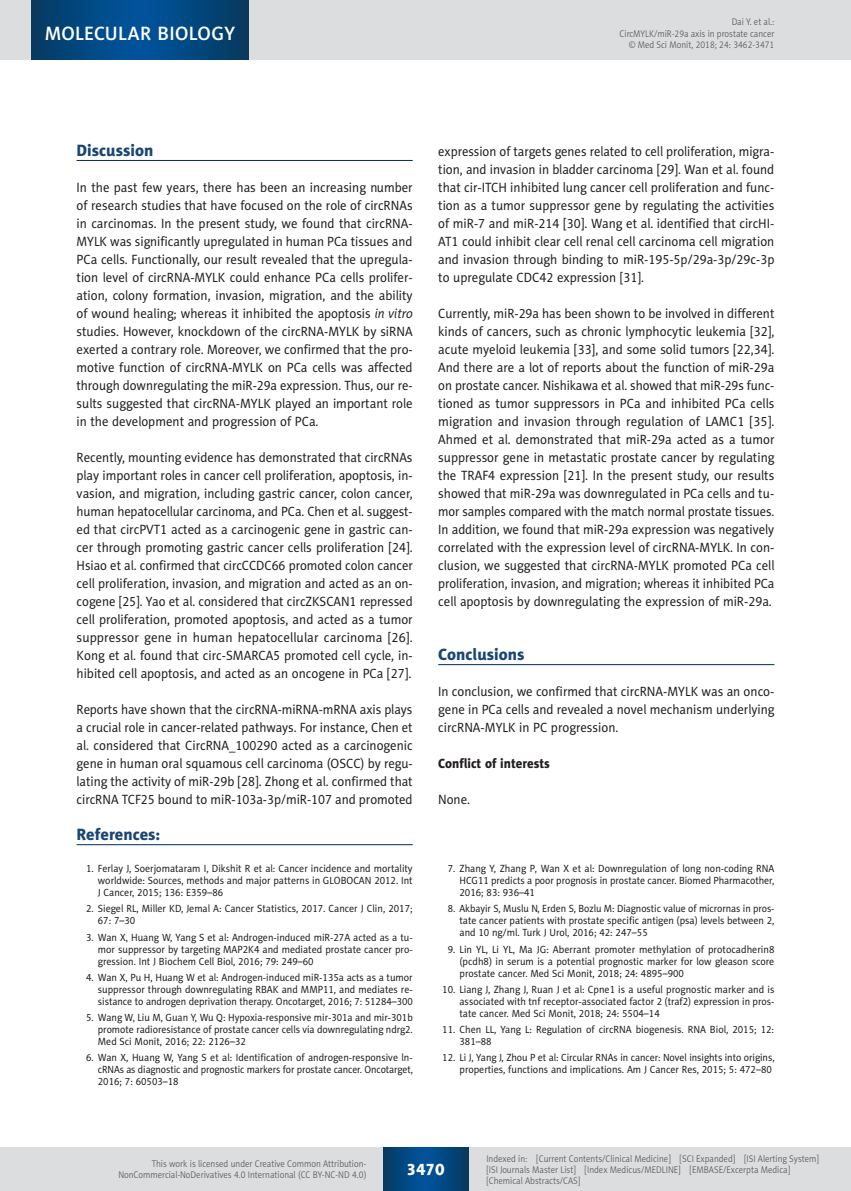
<style>
.page{position:relative;width:851px;height:1191px;background:#fff}
.page>*{position:absolute;margin:0;border:0;box-sizing:border-box;transform-origin:0 0}
.t1{font:19.5px "Naomi Sans EFN Medium";letter-spacing:.015em;color:#fff}
.MSM_Headline_1{font:16.5px "Naomi Sans EFN Heavy";color:#1a4574}
.MSM_Referencje_Tytul{font:16.5px "Naomi Sans EFN Heavy";color:#1a4574}
.t2{font:16.5px "Naomi Sans EFN Heavy";color:#fff}
.MSM_Body{font:13.5px/18px "Naomi Sans EFN";color:#231f20;text-align:justify;scale:.94 1}
.MSM_Body-2{font:13.5px/18px "Naomi Sans EFN";color:#231f20;text-align:justify;scale:.95 1}
.MSM_Headline_2{font:13.5px "Naomi Sans EFN Heavy";color:#231f20;scale:.95 1}
.MSM_Referencje_punkt{font:10.5px/12px "Naomi Sans EFN";color:#231f20;text-align:justify;scale:.95 1}
.MSM_Referencje_punkt-2{font:10.5px/12px "Naomi Sans EFN";color:#231f20;text-align:justify;scale:.94 1}
.MSM_Referencje_punkt-3{font:10.5px/12px "Naomi Sans EFN";color:#231f20;text-align:justify;scale:.96 1}
.t3{font:9.75px/11.2px "Naomi Sans EFN Light";color:#57585a;text-align:right;scale:.9 1}
.s1{font-style:italic}
</style>
<div class="page">
<hr style="left:77px;top:160px;width:335px;height:1px;background:#00295c">
<hr style="left:438px;top:664px;width:336px;height:1px;background:#00295c">
<hr style="left:77px;top:844px;width:335px;height:1px;background:#00295c">
<div style="left:0;top:1148px;width:850px;height:43px;background:#dcdddf"></div>
<svg style="left:383px;top:1147px;width:85px;height:43px;background:#02477e"></svg>
<div style="left:0;top:0;width:850px;height:60px;background:#dcdddf"></div>
<hr style="left:850px;top:0;width:1px;height:60px;background:#dcdddf">
<svg style="left:32px;top:0;width:217px;height:60px;background:#02477e"></svg>
<h1 class="t1" style="left:45px;top:22px;width:192px">MOLECULAR BIOLOGY</h1>
<p class="t3" style="left:619px;top:16px;width:173px">Dai Y. et al.:<br>CircMYLK/miR-29a axis in prostate cancer</p>
<p class="t3" style="left:628px;top:39px;width:163px">© Med Sci Monit, 2018; 24: 3462-3471</p>
<p class="MSM_Headline_1" style="left:77px;top:140px;width:78px">Discussion</p>
<p class="MSM_Body-2" style="left:77px;top:178px;width:355px">In the past few years, there has been an increasing number of research studies that have focused on the role of circRNAs in carcinomas. In the present study, we found that circRNA-MYLK was significantly upregulated in human PCa tissues and PCa cells. Functionally, our result revealed that the upregula&shy;tion level of circRNA-MYLK could enhance PCa cells prolifer&shy;ation, colony formation, invasion, migration, and the ability of wound healing; whereas it inhibited the apoptosis <span class="s1">in vitro </span>studies. However, knockdown of the circRNA-MYLK by siRNA exerted a contrary role. Moreover, we confirmed that the pro&shy;motive function of circRNA-MYLK on PCa cells was affected through downregulating the miR-29a expression. Thus, our re&shy;sults suggested that circRNA-MYLK played an important role in the development and progression of PCa.</p>
<p class="MSM_Body-2" style="left:77px;top:448px;width:355px">Recently, mounting evidence has demonstrated that circRNAs play important roles in cancer cell proliferation, apoptosis, in&shy;vasion, and migration, including gastric cancer, colon cancer, human hepatocellular carcinoma, and PCa. Chen et al. suggest&shy;ed that circPVT1 acted as a carcinogenic gene in gastric can&shy;cer through promoting gastric cancer cells proliferation [24].<br>Hsiao et al. confirmed that circCCDC66 promoted colon cancer cell proliferation, invasion, and migration and acted as an on&shy;cogene [25]. Yao et al. considered that circZKSCAN1 repressed cell proliferation, promoted apoptosis, and acted as a tumor suppressor gene in human hepatocellular carcinoma [26].<br>Kong et al. found that circ-SMARCA5 promoted cell cycle, in&shy;hibited cell apoptosis, and acted as an oncogene in PCa [27].</p>
<p class="MSM_Body" style="left:77px;top:700px;width:359px">Reports have shown that the circRNA-miRNA-mRNA axis plays a crucial role in cancer-related pathways. For instance, Chen et al. considered that CircRNA_100290 acted as a carcinogenic gene in human oral squamous cell carcinoma (OSCC) by regu&shy;lating the activity of miR-29b [28]. Zhong et al. confirmed that circRNA TCF25 bound to miR-103a-3p/miR-107 and promoted</p>
<p class="MSM_Referencje_Tytul" style="left:77px;top:824px;width:85px">References:</p>
<p class="MSM_Referencje_punkt" style="left:98px;top:862px;width:333px;text-indent:-12px">1. Ferlay J, Soerjomataram I, Dikshit R et al: Cancer incidence and mortality worldwide: Sources, methods and major patterns in GLOBOCAN 2012. Int J Cancer, 2015; 136: E359–86</p>
<p class="MSM_Referencje_punkt" style="left:98px;top:903px;width:333px;text-indent:-12px">2. Siegel RL, Miller KD, Jemal A: Cancer Statistics, 2017. Cancer J Clin, 2017;<br>67: 7–30</p>
<p class="MSM_Referencje_punkt" style="left:98px;top:931px;width:333px;text-indent:-12px">3. Wan X, Huang W, Yang S et al: Androgen-induced miR-27A acted as a tu&shy;mor suppressor by targeting MAP2K4 and mediated prostate cancer pro&shy;gression. Int J Biochem Cell Biol, 2016; 79: 249–60</p>
<p class="MSM_Referencje_punkt" style="left:98px;top:971px;width:333px;text-indent:-12px">4. Wan X, Pu H, Huang W et al: Androgen-induced miR-135a acts as a tumor suppressor through downregulating RBAK and MMP11, and mediates re&shy;sistance to androgen deprivation therapy. Oncotarget, 2016; 7: 51284–300</p>
<p class="MSM_Referencje_punkt" style="left:98px;top:1011px;width:333px;text-indent:-12px">5. Wang W, Liu M, Guan Y, Wu Q: Hypoxia-responsive mir-301a and mir-301b promote radioresistance of prostate cancer cells via downregulating ndrg2.<br>Med Sci Monit, 2016; 22: 2126–32</p>
<p class="MSM_Referencje_punkt" style="left:98px;top:1052px;width:333px;text-indent:-12px">6. Wan X, Huang W, Yang S et al: Identification of androgen-responsive ln&shy;cRNAs as diagnostic and prognostic markers for prostate cancer. Oncotarget, 2016; 7: 60503–18</p>
<p class="MSM_Body" style="left:438px;top:142px;width:359px">expression of targets genes related to cell proliferation, migra&shy;tion, and invasion in bladder carcinoma [29]. Wan et al. found that cir-ITCH inhibited lung cancer cell proliferation and func&shy;tion as a tumor suppressor gene by regulating the activities of miR-7 and miR-214 [30]. Wang et al. identified that circHI-AT1 could inhibit clear cell renal cell carcinoma cell migration and invasion through binding to miR-195-5p/29a-3p/29c-3p to upregulate CDC42 expression [31].</p>
<p class="MSM_Body" style="left:438px;top:304px;width:359px">Currently, miR-29a has been shown to be involved in different kinds of cancers, such as chronic lymphocytic leukemia [32], acute myeloid leukemia [33], and some solid tumors [22,34].<br>And there are a lot of reports about the function of miR-29a on prostate cancer. Nishikawa et al. showed that miR-29s func&shy;tioned as tumor suppressors in PCa and inhibited PCa cells migration and invasion through regulation of LAMC1 [35].<br>Ahmed et al. demonstrated that miR-29a acted as a tumor suppressor gene in metastatic prostate cancer by regulating the TRAF4 expression [21]. In the present study, our results showed that miR-29a was downregulated in PCa cells and tu&shy;mor samples compared with the match normal prostate tissues.<br>In addition, we found that miR-29a expression was negatively correlated with the expression level of circRNA-MYLK. In con&shy;clusion, we suggested that circRNA-MYLK promoted PCa cell proliferation, invasion, and migration; whereas it inhibited PCa cell apoptosis by downregulating the expression of miR-29a.</p>
<p class="MSM_Headline_1" style="left:438px;top:644px;width:88px">Conclusions</p>
<p class="MSM_Body-2" style="left:438px;top:682px;width:355px">In conclusion, we confirmed that circRNA-MYLK was an onco&shy;gene in PCa cells and revealed a novel mechanism underlying circRNA-MYLK in PC progression.</p>
<p class="MSM_Headline_2" style="left:438px;top:755px;width:119px">Conflict of interests</p>
<p class="MSM_Body-2" style="left:438px;top:790px;width:35px">None.</p>
<p class="MSM_Referencje_punkt" style="left:459px;top:862px;width:333px;text-indent:-12px">7. Zhang Y, Zhang P, Wan X et al: Downregulation of long non-coding RNA HCG11 predicts a poor prognosis in prostate cancer. Biomed Pharmacother, 2016; 83: 936–41</p>
<p class="MSM_Referencje_punkt-2" style="left:459px;top:903px;width:336px;text-indent:-12px">8. Akbayir S, Muslu N, Erden S, Bozlu M: Diagnostic value of micrornas in pros&shy;tate cancer patients with prostate specific antigen (psa) levels between 2, and 10 ng/ml. Turk J Urol, 2016; 42: 247–55</p>
<p class="MSM_Referencje_punkt-3" style="left:459px;top:943px;width:329px;text-indent:-12px">9. Lin YL, Li YL, Ma JG: Aberrant promoter methylation of protocadherin8 (pcdh8) in serum is a potential prognostic marker for low gleason score prostate cancer. Med Sci Monit, 2018; 24: 4895–900</p>
<p class="MSM_Referencje_punkt" style="left:459px;top:983px;width:333px;text-indent:-17px">10. Liang J, Zhang J, Ruan J et al: Cpne1 is a useful prognostic marker and is associated with tnf receptor-associated factor 2 (traf2) expression in pros&shy;tate cancer. Med Sci Monit, 2018; 24: 5504–14</p>
<p class="MSM_Referencje_punkt" style="left:459px;top:1023px;width:332px;text-indent:-17px">11. Chen LL, Yang L: Regulation of circRNA biogenesis. RNA Biol, 2015; 12:<br>381–88</p>
<p class="MSM_Referencje_punkt-2" style="left:442px;top:1052px;width:355px;text-align:right">12. Li J, Yang J, Zhou P et al: Circular RNAs in cancer: Novel insights into origins, properties, functions and implications. Am J Cancer Res, 2015; 5: 472–80</p>
<p class="t3" style="left:118px;top:1158px;width:277px">This work is licensed under Creative Common Attribution-<br>NonCommercial-NoDerivatives 4.0 International (CC BY-NC-ND 4.0)</p>
<p class="t2" style="left:406px;top:1159px;width:40px">3470</p>
<p class="t3" style="left:486px;top:1152px;width:371px;text-align:left">Indexed in: [Current Contents/Clinical Medicine] [SCI Expanded] [ISI Alerting System] [ISI Journals Master List] [Index Medicus/MEDLINE] [EMBASE/Excerpta Medica] [Chemical Abstracts/CAS]</p>
</div>
